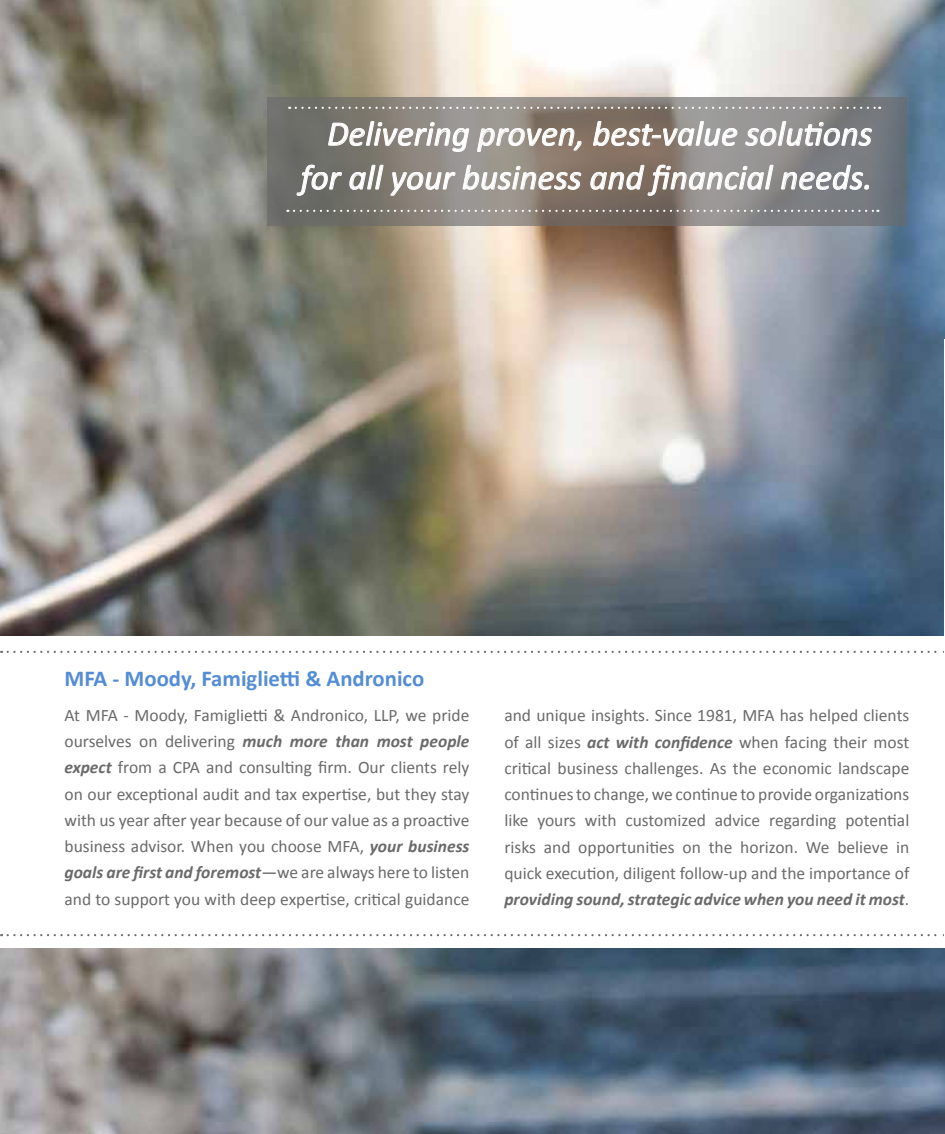
<style>
.page{position:relative;width:945px;height:1134px;background:#fff}
.page>*{position:absolute;margin:0;border:0;box-sizing:border-box;transform-origin:0 0}
.t1{font:italic 35px/43.8px "Calibri";color:#fff;text-align:right}
.t2{font:700 22.75px "Calibri";color:#548dd4}
.t3{font:17.5px/26.2px "Calibri";color:#6a6a6b;text-align:justify}
.s1{font-weight:700;font-style:italic}
</style>
<div class="page">
<img style="left:0;top:0;width:945px;height:1134px">
<div style="left:0;top:636px;width:945px;height:312px;background:#fff"></div>
<svg style="left:267px;top:97px;width:639px;height:129px;background:#817e7a"></svg>
<svg style="left:328px;top:121px;width:142px;height:31px;background:#9b9892"></svg>
<svg style="left:477px;top:128px;width:105px;height:24px;background:#a89f96"></svg>
<svg style="left:593px;top:121px;width:145px;height:25px;background:#a39a93"></svg>
<svg style="left:745px;top:121px;width:127px;height:25px;background:#9f9fa0"></svg>
<svg style="left:296px;top:164px;width:46px;height:32px"></svg>
<svg style="left:349px;top:164px;width:35px;height:26px"></svg>
<svg style="left:390px;top:172px;width:66px;height:24px;background:#a39d98"></svg>
<svg style="left:462px;top:164px;width:120px;height:26px;background:#a8a199"></svg>
<svg style="left:590px;top:164px;width:184px;height:32px;background:#9c958f"></svg>
<svg style="left:781px;top:164px;width:89px;height:26px;background:#95979a"></svg>
<svg style="left:294px;top:210px;width:584px;height:2px"></svg>
<svg style="left:296px;top:107px;width:584px;height:2px"></svg>
<svg style="left:8px;top:651px;width:936px;height:2px"></svg>
<svg style="left:8px;top:934px;width:936px;height:2px"></svg>
<hr style="left:944px;top:340px;width:1px;height:608px;background:#fff">
<h1 class="t1" style="left:300px;top:110px;width:573px">Delivering proven, best-value solutions for all your business and financial needs.</h1>
<h2 class="t2" style="left:64px;top:664px;width:361px">MFA - Moody, Famiglietti &amp; Andronico</h2>
<p class="t3" style="left:64px;top:702px;width:407px">At MFA - Moody, Famiglietti &amp; Andronico, LLP, we pride ourselves on delivering <span class="s1">much more than most people expect</span> from a CPA and consulting firm. Our clients rely on our exceptional audit and tax expertise, but they stay with us year after year because of our value as a proactive business advisor. When you choose MFA, <span class="s1">your business goals are first and foremost</span>—we are always here to listen and to support you with deep expertise, critical guidance</p>
<p class="t3" style="left:504px;top:702px;width:407px">and unique insights. Since 1981, MFA has helped clients of all sizes <span class="s1">act with confidence</span> when facing their most critical business challenges. As the economic landscape continues to change, we continue to provide organizations like yours with customized advice regarding potential risks and opportunities on the horizon. We believe in quick execution, diligent follow-up and the importance of <span class="s1">providing sound, strategic advice when you need it most</span>.</p>
</div>
